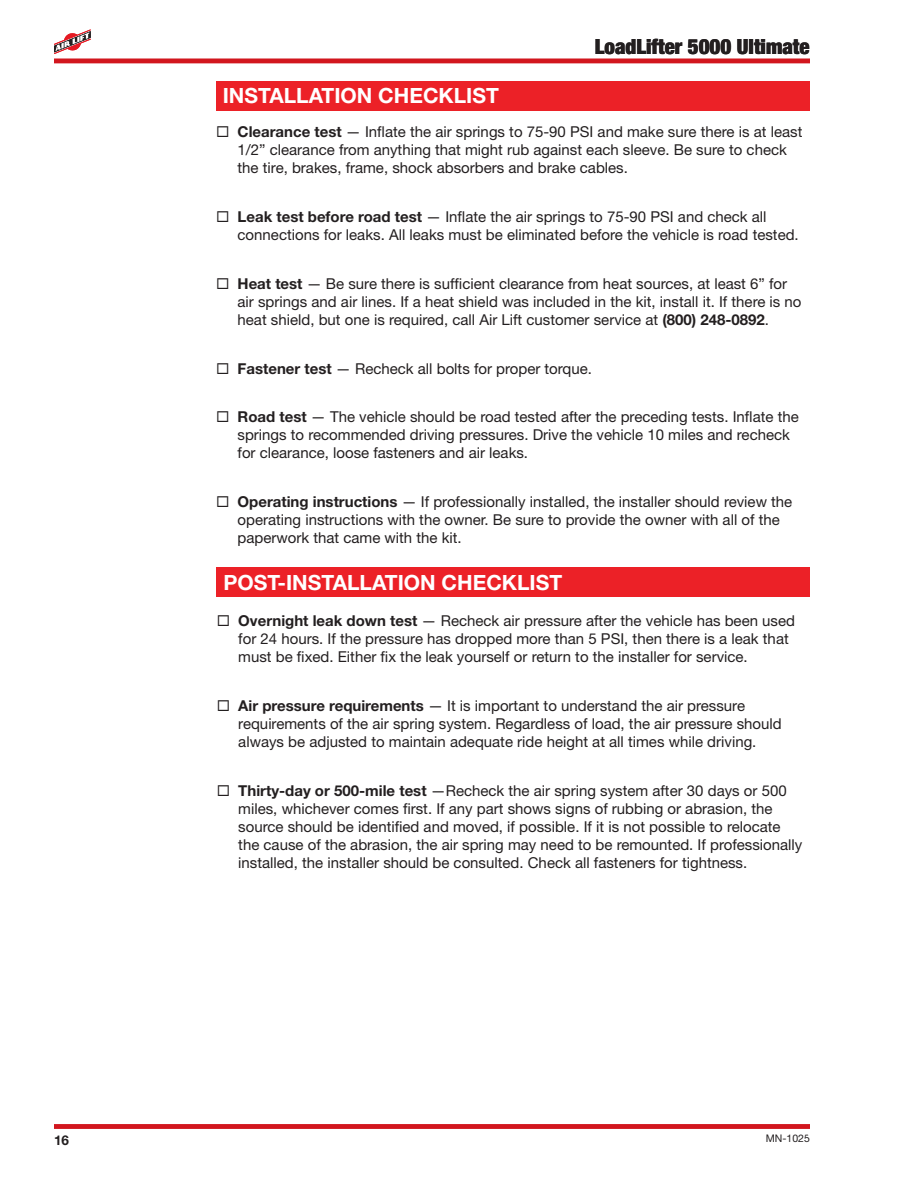
<style>
.page{position:relative;width:918px;height:1188px;background:#fff}
.page>*{position:absolute;margin:0;border:0;box-sizing:border-box;transform-origin:0 0}
.t1{font:700 21px "Helvetica Neue";color:#fff}
.t2{font:900 condensed 21px "Helvetica Neue";color:#231f20}
.t3{font:15px/18px "Helvetica Neue";color:#231f20}
.t4{font:700 13.5px "Helvetica Neue";color:#231f20}
.t5{font:10.5px "Helvetica Neue";color:#231f20}
.s1{font-weight:700}
</style>
<div class="page">
<div style="left:216px;top:81px;width:594px;height:30px;background:#ec2127"></div>
<div style="left:216px;top:567px;width:594px;height:30px;background:#ec2127"></div>
<div style="left:54px;top:1124px;width:756px;height:5px;background:#d2161e"></div>
<hr style="left:54px;top:59px;width:756px;height:4px;background:#d2161e">
<svg style="left:54px;top:29px;width:37px;height:25px"></svg>
<h1 class="t1" style="left:223px;top:83px;width:278px">INSTALLATION CHECKLIST</h1>
<h1 class="t2" style="left:595px;top:33px;width:216px">LoadLifter 5000 Ultimate</h1>
<p class="t3" style="left:238px;top:122px;width:566px;text-indent:-22px">◻ <span class="s1">Clearance test</span> — Inflate the air springs to 75-90 PSI and make sure there is at least<br>1/2” clearance from anything that might rub against each sleeve. Be sure to check the tire, brakes, frame, shock absorbers and brake cables.</p>
<p class="t3" style="left:238px;top:207px;width:560px;text-indent:-22px">◻ <span class="s1">Leak test before road test</span> — Inflate the air springs to 75-90 PSI and check all connections for leaks. All leaks must be eliminated before the vehicle is road tested.</p>
<p class="t3" style="left:238px;top:274px;width:565px;text-indent:-22px">◻ <span class="s1">Heat test</span> — Be sure there is sufficient clearance from heat sources, at least 6” for air springs and air lines. If a heat shield was included in the kit, install it. If there is no heat shield, but one is required, call Air Lift customer service at <span class="s1">(800) 248-0892</span>.</p>
<p class="t3" style="left:216px;top:359px;width:375px">◻ <span class="s1">Fastener test</span> — Recheck all bolts for proper torque.</p>
<p class="t3" style="left:238px;top:408px;width:563px;text-indent:-22px">◻ <span class="s1">Road test</span> — The vehicle should be road tested after the preceding tests. Inflate the springs to recommended driving pressures. Drive the vehicle 10 miles and recheck for clearance, loose fasteners and air leaks.</p>
<p class="t3" style="left:238px;top:493px;width:556px;text-indent:-22px">◻ <span class="s1">Operating instructions</span> — If professionally installed, the installer should review the operating instructions with the owner. Be sure to provide the owner with all of the paperwork that came with the kit.</p>
<h1 class="t1" style="left:223px;top:569px;width:340px">POST-INSTALLATION CHECKLIST</h1>
<p class="t3" style="left:238px;top:611px;width:558px;text-indent:-22px">◻ <span class="s1">Overnight leak down test</span> — Recheck air pressure after the vehicle has been used for 24 hours. If the pressure has dropped more than 5 PSI, then there is a leak that must be fixed. Either fix the leak yourself or return to the installer for service.</p>
<p class="t3" style="left:238px;top:696px;width:545px;text-indent:-22px">◻ <span class="s1">Air pressure requirements</span> — It is important to understand the air pressure requirements of the air spring system. Regardless of load, the air pressure should always be adjusted to maintain adequate ride height at all times while driving.</p>
<p class="t3" style="left:238px;top:781px;width:566px;text-indent:-22px">◻ <span class="s1">Thirty-day or 500-mile test</span> —Recheck the air spring system after 30 days or 500 miles, whichever comes first. If any part shows signs of rubbing or abrasion, the source should be identified and moved, if possible. If it is not possible to relocate the cause of the abrasion, the air spring may need to be remounted. If professionally installed, the installer should be consulted. Check all fasteners for tightness.</p>
<p class="t4" style="left:54px;top:1131px;width:17px">16</p>
<p class="t5" style="left:766px;top:1132px;width:46px">MN-1025</p>
</div>
